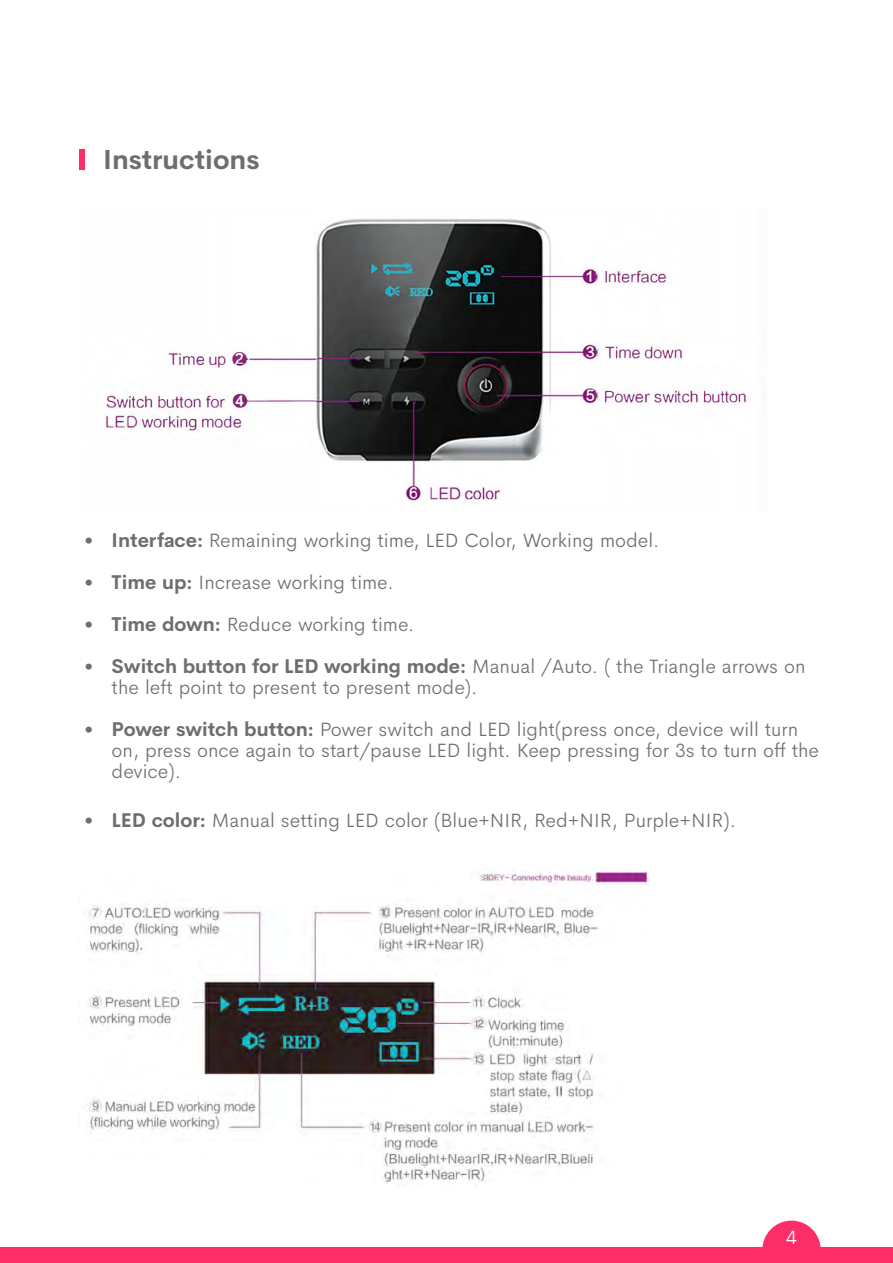
<style>
.page{position:relative;width:893px;height:1263px;background:#fff}
.page>*{position:absolute;margin:0;border:0;box-sizing:border-box;transform-origin:0 0}
.t1{font:700 27px "Cerebri Sans";color:#6d6e71}
.t2{font:300 19.5px/21px "Cerebri Sans";color:#6d6e71}
.t3{font:300 19.5px "Cerebri Sans";color:#fff}
.s1{font-weight:700}
</style>
<div class="page">
<div style="left:0;top:1248px;width:893px;height:15px;background:#fd2d69"></div>
<svg style="left:762px;top:1220px;width:59px;height:28px"></svg>
<div style="left:79px;top:149px;width:6px;height:20px;background:#fd2d69"></div>
<img style="left:87px;top:869px;width:561px;height:314px">
<img style="left:103px;top:219px;width:645px;height:284px">
<h1 class="t1" style="left:103px;top:138px;width:158px">Instructions</h1>
<p class="t2" style="left:85px;top:528px;width:576px"><span class="s1">• Interface:</span> Remaining working time, LED Color, Working model.</p>
<p class="t2" style="left:85px;top:570px;width:311px"><span class="s1">• Time up:</span> Increase working time.</p>
<p class="t2" style="left:85px;top:612px;width:331px"><span class="s1">• Time down:</span> Reduce working time.</p>
<p class="t2" style="left:112px;top:654px;width:695px;text-indent:-27px"><span class="s1">• Switch button for LED working mode:</span> Manual /Auto. ( the Triangle arrows on the left point to present to present mode).</p>
<p class="t2" style="left:112px;top:717px;width:709px;text-indent:-27px"><span class="s1">• Power switch button:</span> Power switch and LED light(press once, device will turn on, press once again to start/pause LED light. Keep pressing for 3s to turn off the device).</p>
<p class="t2" style="left:85px;top:808px;width:653px"><span class="s1">• LED color:</span> Manual setting LED color (Blue+NIR, Red+NIR, Purple+NIR).</p>
<p class="t3" style="left:786px;top:1222px;width:12px">4</p>
</div>
